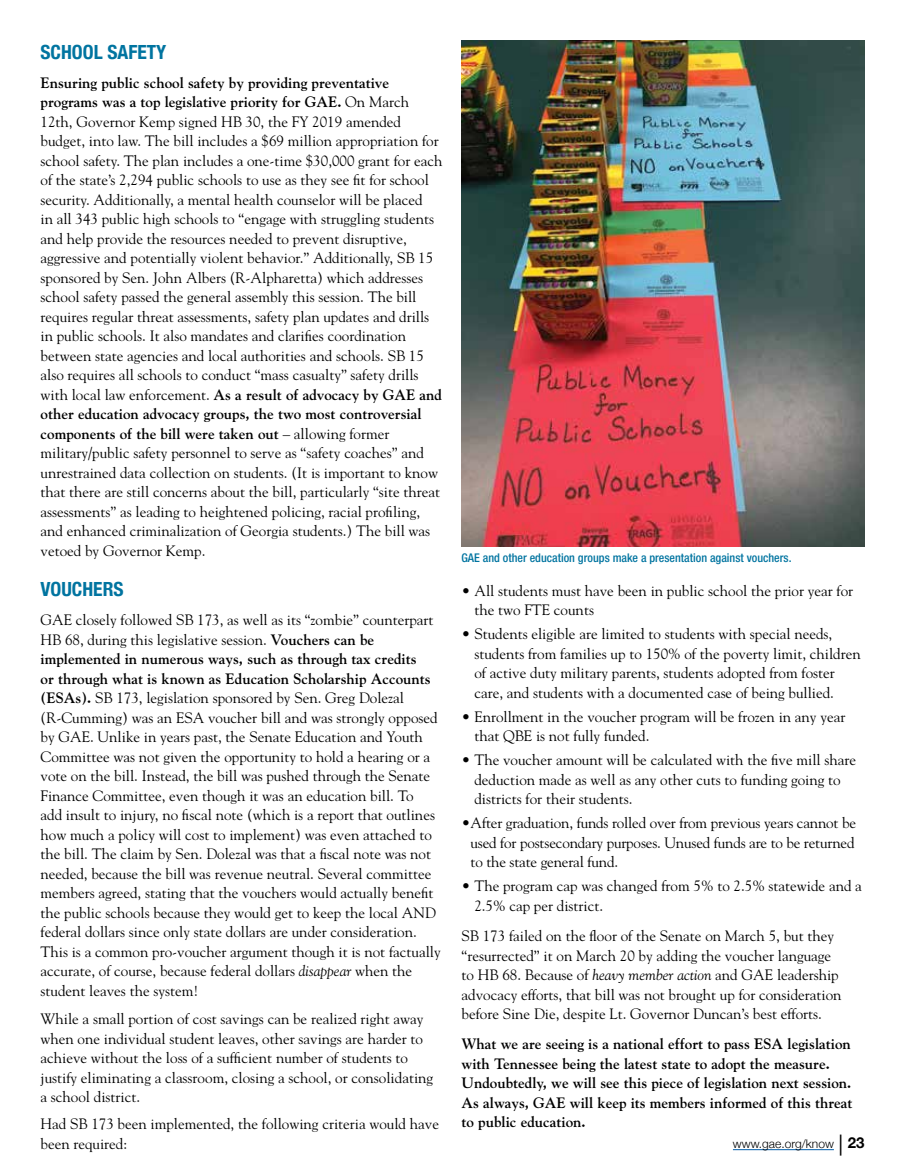
<style>
.page{position:relative;width:905px;height:1175px;background:#fff}
.page>*{position:absolute;margin:0;border:0;box-sizing:border-box;transform-origin:0 0}
.t1{font:700 condensed 19.5px "Helvetica Neue";color:#0074a0}
.t2{font:15px/19.5px "Goudy";color:#000}
.t3{font:700 15px/19.5px "Goudy";color:#000}
.t4{font:500 condensed 12px "Helvetica Neue";color:#0074a0}
.t5{font:300 12px "Helvetica Neue";color:#000}
.s1{font-weight:700}
.s2{font-style:italic}
.s3{font-weight:400;font-size:21px}
.s4{font-weight:700;font-size:15px}
</style>
<div class="page">
<img style="left:461px;top:40px;width:403px;height:506px">
<hr style="left:733px;top:1149px;width:100px;height:1px;background:#005daa">
<h1 class="t1" style="left:40px;top:36px;width:127px">SCHOOL SAFETY</h1>
<p class="t2" style="left:40px;top:72px;width:403px"><span class="s1">Ensuring public school safety by providing preventative programs was a top legislative priority for GAE.</span> On March 12th, Governor Kemp signed HB 30, the FY 2019 amended budget, into law. The bill includes a $69 million appropriation for school safety. The plan includes a one-time $30,000 grant for each of the state’s 2,294 public schools to use as they see fit for school security. Additionally, a mental health counselor will be placed<br>in all 343 public high schools to “engage with struggling students and help provide the resources needed to prevent disruptive, aggressive and potentially violent behavior.” Additionally, SB 15 sponsored by Sen. John Albers (R-Alpharetta) which addresses school safety passed the general assembly this session. The bill requires regular threat assessments, safety plan updates and drills in public schools. It also mandates and clarifies coordination between state agencies and local authorities and schools. SB 15 also requires all schools to conduct “mass casualty” safety drills with local law enforcement. <span class="s1">As a result of advocacy by GAE and other education advocacy groups, the two most controversial components of the bill were taken out</span> – allowing former military/public safety personnel to serve as “safety coaches” and unrestrained data collection on students. (It is important to know that there are still concerns about the bill, particularly “site threat assessments” as leading to heightened policing, racial profiling, and enhanced criminalization of Georgia students.) The bill was vetoed by Governor Kemp.</p>
<h1 class="t1" style="left:40px;top:573px;width:85px">VOUCHERS</h1>
<p class="t2" style="left:40px;top:609px;width:401px">GAE closely followed SB 173, as well as its “zombie” counterpart HB 68, during this legislative session. <span class="s1">Vouchers can be implemented in numerous ways, such as through tax credits<br>or through what is known as Education Scholarship Accounts (ESAs).</span> SB 173, legislation sponsored by Sen. Greg Dolezal (R-Cumming) was an ESA voucher bill and was strongly opposed by GAE. Unlike in years past, the Senate Education and Youth Committee was not given the opportunity to hold a hearing or a vote on the bill. Instead, the bill was pushed through the Senate Finance Committee, even though it was an education bill. To<br>add insult to injury, no fiscal note (which is a report that outlines how much a policy will cost to implement) was even attached to the bill. The claim by Sen. Dolezal was that a fiscal note was not needed, because the bill was revenue neutral. Several committee members agreed, stating that the vouchers would actually benefit the public schools because they would get to keep the local AND federal dollars since only state dollars are under consideration.<br>This is a common pro-voucher argument though it is not factually accurate, of course, because federal dollars <span class="s2">disappear</span> when the student leaves the system!</p>
<p class="t2" style="left:40px;top:1008px;width:394px">While a small portion of cost savings can be realized right away when one individual student leaves, other savings are harder to achieve without the loss of a sufficient number of students to justify eliminating a classroom, closing a school, or consolidating a school district.</p>
<p class="t2" style="left:40px;top:1113px;width:400px">Had SB 173 been implemented, the following criteria would have been required:</p>
<p class="t4" style="left:461px;top:551px;width:331px">GAE and other education groups make a presentation against vouchers.</p>
<p class="t2" style="left:474px;top:580px;width:380px;text-indent:-13px">• All students must have been in public school the prior year for the two FTE counts</p>
<p class="t2" style="left:474px;top:624px;width:388px;text-indent:-13px">• Students eligible are limited to students with special needs, students from families up to 150% of the poverty limit, children of active duty military parents, students adopted from foster care, and students with a documented case of being bullied.</p>
<p class="t2" style="left:474px;top:706px;width:372px;text-indent:-13px">• Enrollment in the voucher program will be frozen in any year that QBE is not fully funded.</p>
<p class="t2" style="left:474px;top:750px;width:383px;text-indent:-13px">• The voucher amount will be calculated with the five mill share deduction made as well as any other cuts to funding going to districts for their students.</p>
<p class="t2" style="left:470px;top:813px;width:387px;text-align:justify;text-indent:-9px">•After graduation, funds rolled over from previous years cannot be used for postsecondary purposes. Unused funds are to be returned to the state general fund.</p>
<p class="t2" style="left:474px;top:876px;width:389px;text-indent:-13px">• The program cap was changed from 5% to 2.5% statewide and a<br>2.5% cap per district.</p>
<p class="t2" style="left:461px;top:925px;width:381px">SB 173 failed on the floor of the Senate on March 5, but they “resurrected” it on March 20 by adding the voucher language to HB 68. Because of <span class="s2">heavy member action</span> and GAE leadership advocacy efforts, that bill was not brought up for consideration before Sine Die, despite Lt. Governor Duncan’s best efforts.</p>
<p class="t3" style="left:461px;top:1033px;width:392px">What we are seeing is a national effort to pass ESA legislation with Tennessee being the latest state to adopt the measure.<br>Undoubtedly, we will see this piece of legislation next session.<br>As always, GAE will keep its members informed of this threat to public education.</p>
<p class="t5" style="left:733px;top:1134px;width:133px">www.gae.org/know <span class="s3">|</span> <span class="s4">23</span></p>
</div>
